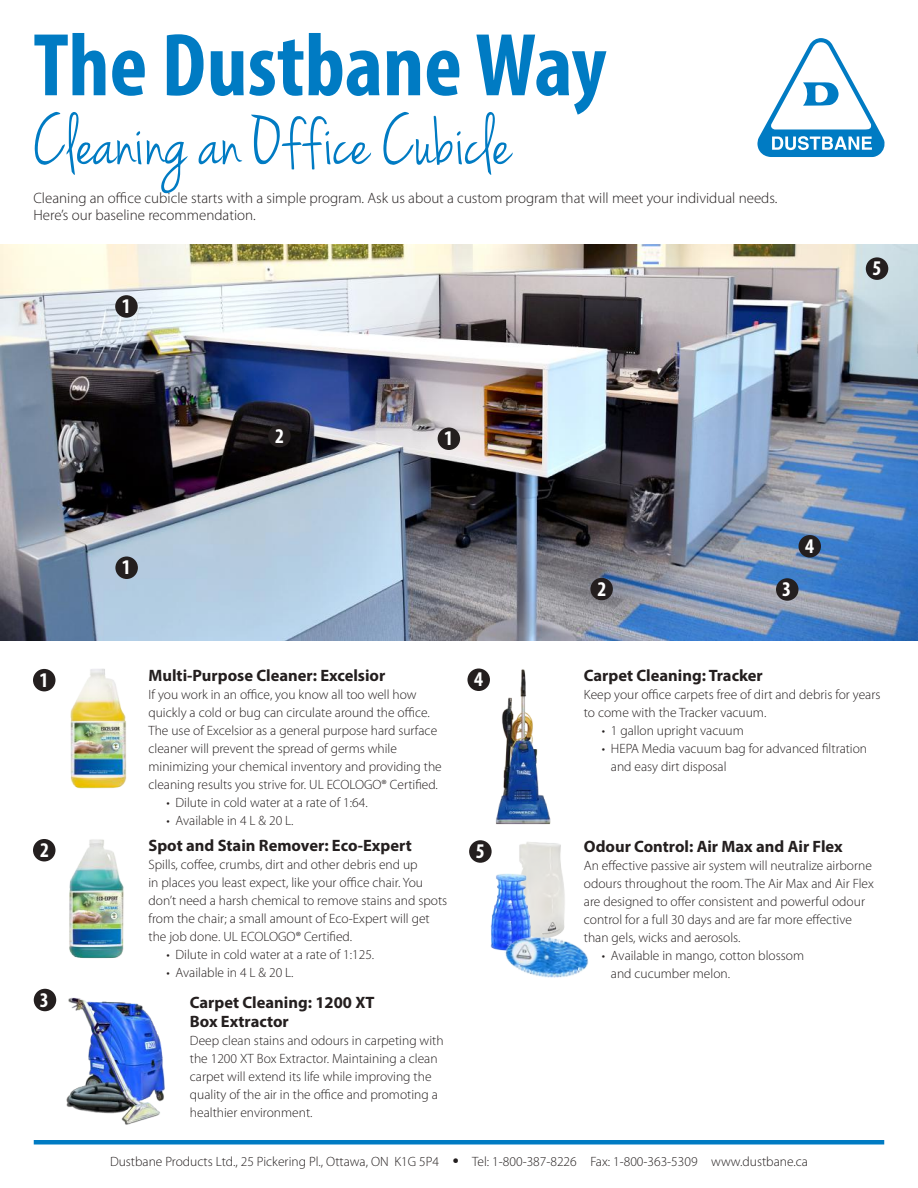
<style>
.page{position:relative;width:918px;height:1188px;background:#fff}
.page>*{position:absolute;margin:0;border:0;box-sizing:border-box;transform-origin:0 0}
.t1{font:700 condensed 90px "Myriad Pro";color:#007bc3}
.t2{font:75px "Jenna Sue";color:#007bc3}
.t3{font:700 condensed 21px "Myriad Pro";color:#fff}
.t4{font:700 16.5px/19.5px "Myriad Pro";color:#241f1f}
.t5{font:300 15px/16.5px "Myriad Pro";color:#241f1f}
.t6{font:300 13.5px/18px "Myriad Pro";color:#241f1f}
.s1{font-weight:900;font-size:16.5px}
</style>
<div class="page">
<hr style="left:34px;top:1140px;width:850px;height:4px;background:#007bc3">
<svg style="left:757px;top:38px;width:128px;height:119px"></svg>
<div style="left:33px;top:839px;width:23px;height:22px;background:#241f1f;border-radius:50%"></div>
<div style="left:33px;top:669px;width:23px;height:22px;background:#241f1f;border-radius:50%"></div>
<img style="left:0;top:244px;width:918px;height:396px">
<div style="left:268px;top:425px;width:23px;height:22px;background:#241f1f;border-radius:50%"></div>
<div style="left:590px;top:578px;width:23px;height:22px;background:#241f1f;border-radius:50%"></div>
<div style="left:799px;top:535px;width:22px;height:23px;background:#241f1f;border-radius:50%"></div>
<div style="left:115px;top:556px;width:23px;height:23px;background:#241f1f;border-radius:50%"></div>
<div style="left:115px;top:295px;width:23px;height:23px;background:#241f1f;border-radius:50%"></div>
<img style="left:55px;top:669px;width:72px;height:120px">
<div style="left:467px;top:669px;width:23px;height:22px;background:#241f1f;border-radius:50%"></div>
<img style="left:69px;top:839px;width:55px;height:120px">
<img style="left:66px;top:997px;width:99px;height:128px">
<div style="left:34px;top:989px;width:22px;height:22px;background:#241f1f;border-radius:50%"></div>
<div style="left:776px;top:578px;width:23px;height:23px;background:#241f1f;border-radius:50%"></div>
<div style="left:469px;top:840px;width:23px;height:23px;background:#241f1f;border-radius:50%"></div>
<img style="left:519px;top:842px;width:46px;height:90px">
<img style="left:490px;top:873px;width:50px;height:78px">
<img style="left:502px;top:932px;width:87px;height:46px">
<div style="left:866px;top:257px;width:22px;height:23px;background:#241f1f;border-radius:50%"></div>
<img style="left:488px;top:669px;width:63px;height:156px">
<div style="left:438px;top:428px;width:22px;height:22px;background:#241f1f;border-radius:50%"></div>
<h1 class="t1" style="left:33px;top:9px;width:575px">The Dustbane Way</h1>
<h2 class="t2" style="left:33px;top:99px;width:480px">Cleaning an Office Cubicle</h2>
<p class="t5" style="left:33px;top:190px;width:746px">Cleaning an office cubicle starts with a simple program. Ask us about a custom program that will meet your individual needs.<br>Here’s our baseline recommendation.</p>
<h3 class="t3" style="left:122px;top:293px;width:10px">1</h3>
<h3 class="t3" style="left:122px;top:554px;width:10px">1</h3>
<h3 class="t3" style="left:275px;top:422px;width:10px">2</h3>
<h3 class="t3" style="left:444px;top:425px;width:10px">1</h3>
<h3 class="t3" style="left:597px;top:575px;width:10px">2</h3>
<h3 class="t3" style="left:782px;top:576px;width:10px">3</h3>
<h3 class="t3" style="left:805px;top:533px;width:10px">4</h3>
<h3 class="t3" style="left:873px;top:255px;width:10px">5</h3>
<h3 class="t3" style="left:39px;top:667px;width:10px">1</h3>
<p class="t4" style="left:148px;top:665px;width:238px">Multi-Purpose Cleaner: Excelsior</p>
<p class="t6" style="left:148px;top:686px;width:295px">If you work in an office, you know all too well how quickly a cold or bug can circulate around the office.<br>The use of Excelsior as a general purpose hard surface cleaner will prevent the spread of germs while minimizing your chemical inventory and providing the cleaning results you strive for. UL ECOLOGO® Certified.</p>
<p class="t6" style="left:166px;top:794px;width:203px">• Dilute in cold water at a rate of 1:64.</p>
<p class="t6" style="left:166px;top:812px;width:129px">• Available in 4 L &amp; 20 L.</p>
<h3 class="t3" style="left:474px;top:666px;width:10px">4</h3>
<p class="t4" style="left:584px;top:665px;width:180px">Carpet Cleaning: Tracker</p>
<p class="t6" style="left:584px;top:685px;width:298px">Keep your office carpets free of dirt and debris for years to come with the Tracker vacuum.</p>
<p class="t6" style="left:602px;top:721px;width:143px">• 1 gallon upright vacuum</p>
<p class="t6" style="left:611px;top:739px;width:258px;text-indent:-9px">• HEPA Media vacuum bag for advanced filtration and easy dirt disposal</p>
<h3 class="t3" style="left:40px;top:837px;width:10px">2</h3>
<p class="t4" style="left:148px;top:836px;width:265px">Spot and Stain Remover: Eco-Expert</p>
<p class="t6" style="left:148px;top:856px;width:300px">Spills, coffee, crumbs, dirt and other debris end up<br>in places you least expect, like your office chair. You don’t need a harsh chemical to remove stains and spots from the chair; a small amount of Eco-Expert will get the job done. UL ECOLOGO® Certified.</p>
<p class="t6" style="left:166px;top:946px;width:209px">• Dilute in cold water at a rate of 1:125.</p>
<p class="t6" style="left:166px;top:964px;width:129px">• Available in 4 L &amp; 20 L.</p>
<h3 class="t3" style="left:476px;top:838px;width:10px">5</h3>
<p class="t4" style="left:584px;top:836px;width:260px">Odour Control: Air Max and Air Flex</p>
<p class="t6" style="left:584px;top:856px;width:292px">An effective passive air system will neutralize airborne odours throughout the room. The Air Max and Air Flex are designed to offer consistent and powerful odour control for a full 30 days and are far more effective than gels, wicks and aerosols.</p>
<p class="t6" style="left:611px;top:946px;width:195px;text-indent:-9px">• Available in mango, cotton blossom and cucumber melon.</p>
<h3 class="t3" style="left:40px;top:986px;width:10px">3</h3>
<p class="t4" style="left:190px;top:992px;width:186px">Carpet Cleaning: 1200 XT<br>Box Extractor</p>
<p class="t6" style="left:190px;top:1032px;width:255px">Deep clean stains and odours in carpeting with the 1200 XT Box Extractor. Maintaining a clean carpet will extend its life while improving the quality of the air in the office and promoting a healthier environment.</p>
<p class="t6" style="left:110px;top:1153px;width:699px">Dustbane Products Ltd., 25 Pickering Pl., Ottawa, ON K1G 5P4 <span class="s1">•</span> Tel: 1-800-387-8226 Fax: 1-800-363-5309 www.dustbane.ca</p>
</div>
